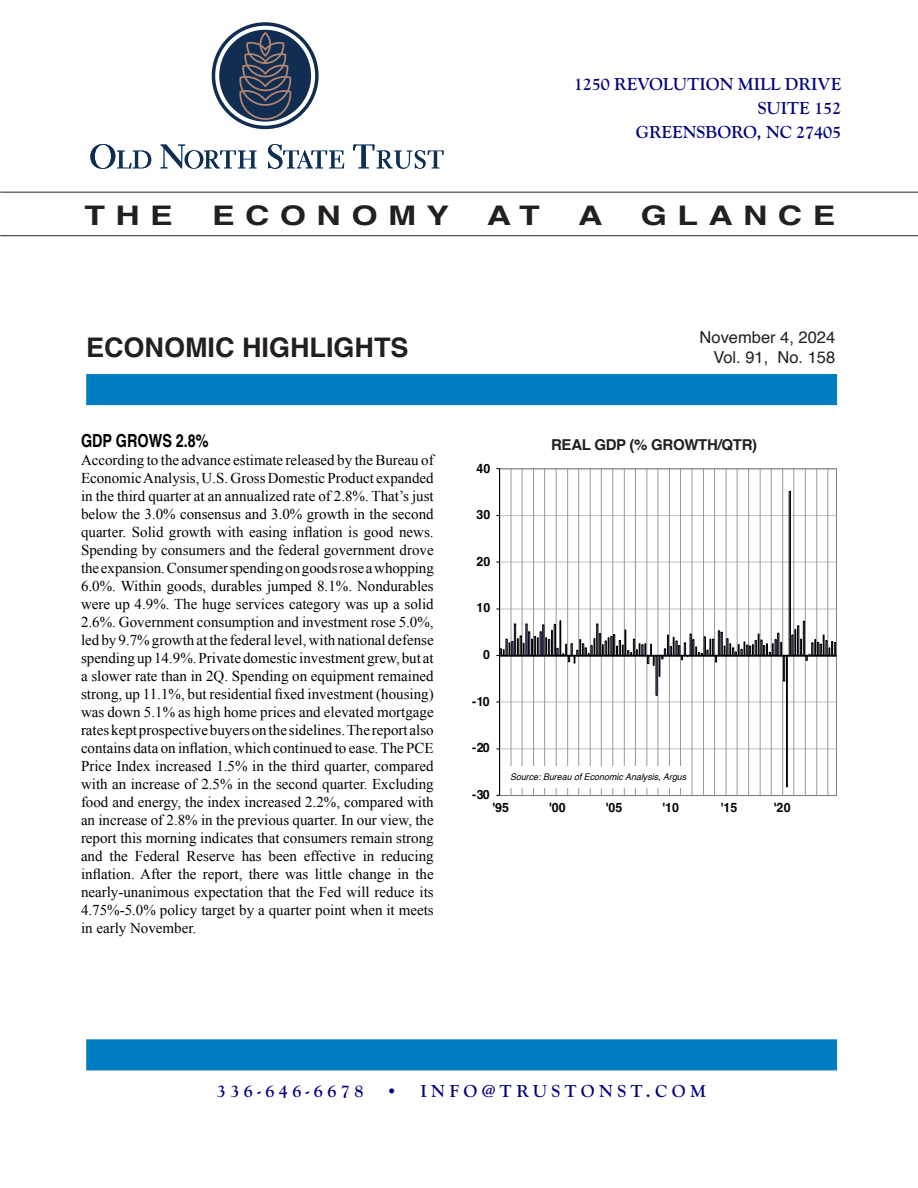
<style>
.page{position:relative;width:918px;height:1188px;background:#fff}
.page>*{position:absolute;margin:0;border:0;box-sizing:border-box;transform-origin:0 0}
.ALL_REPORTS_Header{font:700 27px "Helvetica";color:#231f20}
.ALL_REPORTS_Header-2{font:700 27px "Helvetica";color:#231f20;scale:1.25 1}
.ALL_REPORTS_Header-3{font:700 27px "Helvetica";letter-spacing:.31em;color:#231f20;scale:1.25 1}
.t1{font:700 18px "Goudy Old Sty";color:#00007f}
.t2{font:700 18px "Goudy Old Sty";letter-spacing:.25em;color:#00007f}
.Story_Head{font:700 18px "Helvetica";color:#000;scale:.8 1}
.t3{font:16.5px "Helvetica";color:#231f20}
.Summary_Text{font:15px/18px "Times New Roman";color:#000;text-align:justify}
.Chart_Header{font:700 15px "Helvetica";letter-spacing:-.02em;color:#231f20}
.t4{font:700 12.9px "Helvetica";letter-spacing:.015em;color:#000;scale:.96 1}
.t5{font:italic 9.15px "Helvetica";color:#000;scale:.96 1}
</style>
<div class="page">
<hr style="left:0;top:235px;width:918px;height:1px;background:#231f20">
<hr style="left:0;top:192px;width:918px;height:1px;background:#231f20">
<div style="left:86px;top:374px;width:751px;height:31px;background:#007cc2;border:1px solid #007cc2"></div>
<div style="left:86px;top:1040px;width:751px;height:30px;background:#007cc2"></div>
<hr style="left:511px;top:469px;width:1px;height:326px;background:#969696">
<hr style="left:522px;top:469px;width:1px;height:326px;background:#969696">
<hr style="left:533px;top:469px;width:1px;height:326px;background:#969696">
<hr style="left:544px;top:469px;width:1px;height:326px;background:#969696">
<hr style="left:556px;top:469px;width:1px;height:326px;background:#969696">
<hr style="left:567px;top:469px;width:1px;height:326px;background:#969696">
<hr style="left:578px;top:469px;width:1px;height:326px;background:#969696">
<hr style="left:590px;top:469px;width:1px;height:326px;background:#969696">
<hr style="left:601px;top:469px;width:1px;height:326px;background:#969696">
<hr style="left:613px;top:469px;width:1px;height:326px;background:#969696">
<hr style="left:624px;top:469px;width:1px;height:326px;background:#969696">
<hr style="left:635px;top:469px;width:1px;height:326px;background:#969696">
<hr style="left:647px;top:469px;width:1px;height:326px;background:#969696">
<hr style="left:658px;top:469px;width:1px;height:326px;background:#969696">
<hr style="left:669px;top:469px;width:1px;height:326px;background:#969696">
<hr style="left:680px;top:469px;width:1px;height:326px;background:#969696">
<hr style="left:692px;top:469px;width:1px;height:326px;background:#969696">
<hr style="left:703px;top:469px;width:1px;height:326px;background:#969696">
<hr style="left:714px;top:469px;width:1px;height:326px;background:#969696">
<hr style="left:726px;top:469px;width:1px;height:326px;background:#969696">
<hr style="left:737px;top:469px;width:1px;height:326px;background:#969696">
<hr style="left:748px;top:469px;width:1px;height:326px;background:#969696">
<hr style="left:760px;top:469px;width:1px;height:326px;background:#969696">
<hr style="left:771px;top:469px;width:1px;height:326px;background:#969696">
<hr style="left:782px;top:469px;width:1px;height:326px;background:#969696">
<hr style="left:794px;top:469px;width:1px;height:326px;background:#969696">
<hr style="left:805px;top:469px;width:1px;height:326px;background:#969696">
<hr style="left:817px;top:469px;width:1px;height:326px;background:#969696">
<hr style="left:828px;top:469px;width:1px;height:326px;background:#969696">
<svg style="left:500px;top:491px;width:336px;height:297px"></svg>
<hr style="left:499px;top:469px;width:1px;height:326px;background:#000">
<hr style="left:500px;top:655px;width:336px;height:2px;background:#000">
<div style="left:505px;top:767px;width:185px;height:21px;background:#fff"></div>
<svg style="left:212px;top:22px;width:107px;height:107px"></svg>
<svg style="left:90px;top:144px;width:61px;height:25px"></svg>
<svg style="left:161px;top:145px;width:95px;height:24px"></svg>
<svg style="left:268px;top:144px;width:76px;height:25px"></svg>
<svg style="left:353px;top:144px;width:91px;height:25px"></svg>
<p class="t1" style="left:574px;top:74px;width:269px">1250 REVOLUTION MILL DRIVE</p>
<p class="t1" style="left:758px;top:98px;width:85px">SUITE 152</p>
<p class="t1" style="left:636px;top:122px;width:207px">GREENSBORO, NC 27405</p>
<p class="ALL_REPORTS_Header-2" style="left:84px;top:199px;width:72px">THE</p>
<p class="ALL_REPORTS_Header-3" style="left:212px;top:199px;width:191px">ECONOMY</p>
<p class="ALL_REPORTS_Header-2" style="left:487px;top:199px;width:44px">AT</p>
<p class="ALL_REPORTS_Header-2" style="left:578px;top:199px;width:21px">A</p>
<p class="ALL_REPORTS_Header-2" style="left:641px;top:199px;width:157px">GLANCE</p>
<p class="ALL_REPORTS_Header" style="left:86px;top:331px;width:324px">ECONOMIC HIGHLIGHTS</p>
<p class="Story_Head" style="left:81px;top:429px;width:161px">GDP GROWS 2.8%</p>
<p class="Summary_Text" style="left:81px;top:450px;width:354px">According to the advance estimate released by the Bureau of Economic Analysis, U.S. Gross Domestic Product expanded in the third quarter at an annualized rate of 2.8%. That’s just below the 3.0% consensus and 3.0% growth in the second quarter. Solid growth with easing inflation is good news.<br>Spending by consumers and the federal government drove the expansion. Consumer spending on goods rose a whopping 6.0%. Within goods, durables jumped 8.1%. Nondurables were up 4.9%. The huge services category was up a solid 2.6%. Government consumption and investment rose 5.0%, led by 9.7% growth at the federal level, with national defense spending up 14.9%. Private domestic investment grew, but at a slower rate than in 2Q. Spending on equipment remained strong, up 11.1%, but residential fixed investment (housing) was down 5.1% as high home prices and elevated mortgage rates kept prospective buyers on the sidelines. The report also contains data on inflation, which continued to ease. The PCE Price Index increased 1.5% in the third quarter, compared with an increase of 2.5% in the second quarter. Excluding food and energy, the index increased 2.2%, compared with an increase of 2.8% in the previous quarter. In our view, the report this morning indicates that consumers remain strong and the Federal Reserve has been effective in reducing inflation. After the report, there was little change in the nearly-unanimous expectation that the Fed will reduce its 4.75%-5.0% policy target by a quarter point when it meets in early November.</p>
<p class="t3" style="left:700px;top:325px;width:137px">November 4, 2024</p>
<p class="t3" style="left:713px;top:344px;width:124px">Vol. 91, No. 158</p>
<p class="t4" style="left:476px;top:460px;width:16px">40</p>
<p class="t4" style="left:476px;top:507px;width:16px">30</p>
<p class="t4" style="left:476px;top:554px;width:16px">20</p>
<p class="t4" style="left:476px;top:600px;width:16px">10</p>
<p class="t4" style="left:483px;top:647px;width:9px">0</p>
<p class="t4" style="left:472px;top:693px;width:20px">-10</p>
<p class="t4" style="left:472px;top:740px;width:20px">-20</p>
<p class="t4" style="left:472px;top:787px;width:20px">-30</p>
<p class="Chart_Header" style="left:551px;top:436px;width:208px">REAL GDP (% GROWTH/QTR)</p>
<p class="t5" style="left:510px;top:770px;width:185px">Source: Bureau of Economic Analysis, Argus</p>
<p class="t4" style="left:493px;top:800px;width:19px">'95</p>
<p class="t4" style="left:549px;top:800px;width:19px">'00</p>
<p class="t4" style="left:606px;top:800px;width:19px">'05</p>
<p class="t4" style="left:662px;top:800px;width:19px">'10</p>
<p class="t4" style="left:721px;top:800px;width:19px">'15</p>
<p class="t4" style="left:774px;top:800px;width:19px">'20</p>
<p class="t2" style="left:217px;top:1081px;width:148px">336-646-6678</p>
<p class="t2" style="left:386px;top:1081px;width:322px">• INFO@TRUSTONST.COM</p>
</div>
